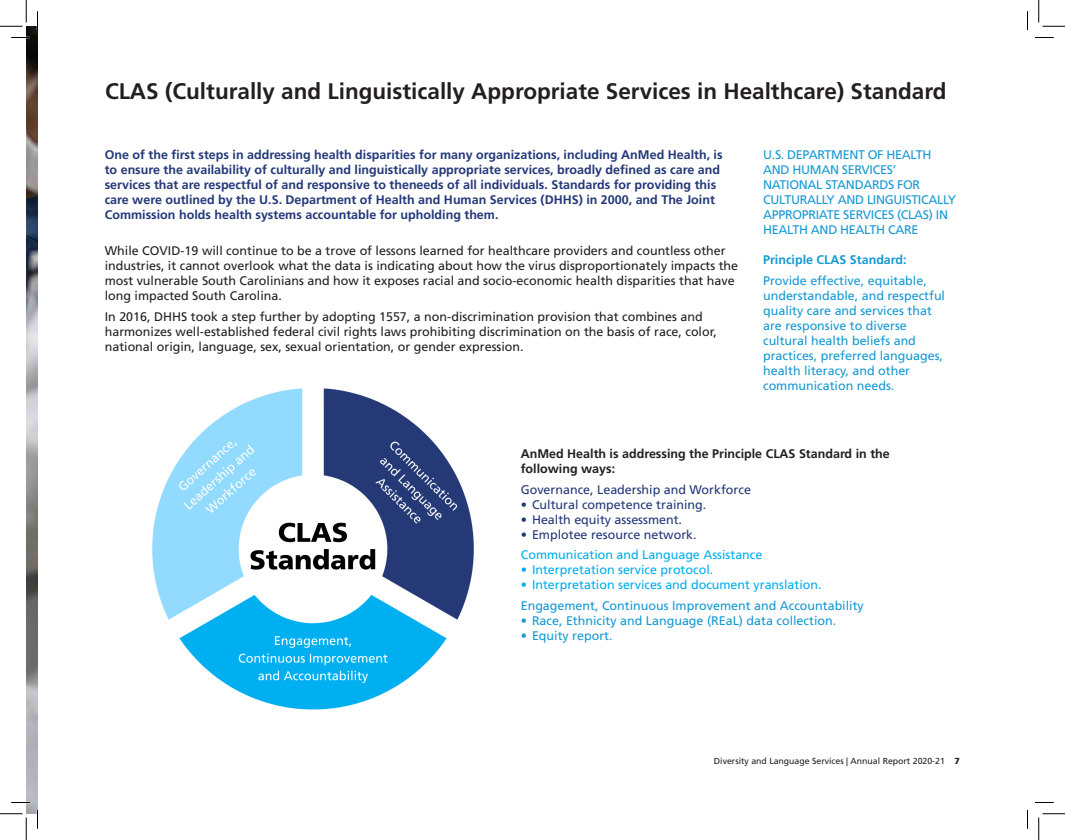
<style>
.page{position:relative;width:1065px;height:840px;background:#fff}
.page>*{position:absolute;margin:0;border:0;box-sizing:border-box;transform-origin:0 0}
.t1{font:700 22.5px "Frutiger LT Std";color:#231f20}
.t2{font:12.5px/15px "Frutiger LT Std";color:#231f20}
.t3{font:700 12.5px/15px "Frutiger LT Std";color:#233878}
.t4{font:12.5px/15px "Frutiger LT Std";color:#1699d4}
.t5{font:12.5px/15px "Frutiger LT Std";letter-spacing:-.025em;color:#1699d4}
.t6{font:12.5px "Frutiger LT Std";color:#00aeef}
.t7{font:12.5px "Frutiger LT Std";color:#233878}
.t8{font:700 12.5px/15px "Frutiger LT Std";color:#231f20}
.t9{font:700 12.5px "Frutiger LT Std";color:#1699d4}
.t10{font:8.75px "Frutiger LT Std";color:#231f20}
.s1{font-weight:900}
</style>
<div class="page">
<img style="left:26px;top:26px;width:12px;height:788px">
<img style="left:152px;top:388px;width:322px;height:322px">
<svg style="left:11px;top:37px;width:19px;height:1px"></svg>
<svg style="left:1035px;top:37px;width:19px;height:1px"></svg>
<svg style="left:11px;top:802px;width:19px;height:1px"></svg>
<svg style="left:1035px;top:802px;width:19px;height:1px"></svg>
<svg style="left:37px;top:11px;width:1px;height:19px"></svg>
<svg style="left:37px;top:810px;width:1px;height:19px"></svg>
<svg style="left:1027px;top:11px;width:1px;height:19px"></svg>
<svg style="left:1027px;top:810px;width:1px;height:19px"></svg>
<svg style="left:0;top:0;width:27px;height:27px"></svg>
<svg style="left:0;top:814px;width:27px;height:26px"></svg>
<svg style="left:1039px;top:0;width:26px;height:27px"></svg>
<svg style="left:1039px;top:814px;width:26px;height:26px"></svg>
<p class="t1" style="left:105px;top:78px;width:843px">CLAS (Culturally and Linguistically Appropriate Services in Healthcare) Standard</p>
<p class="t3" style="left:105px;top:148px;width:619px">One of the first steps in addressing health disparities for many organizations, including AnMed Health, is to ensure the availability of culturally and linguistically appropriate services, broadly defined as care and services that are respectful of and responsive to theneeds of all individuals. Standards for providing this care were outlined by the U.S. Department of Health and Human Services (DHHS) in 2000, and The Joint Commission holds health systems accountable for upholding them.</p>
<p class="t2" style="left:105px;top:243px;width:635px">While COVID-19 will continue to be a trove of lessons learned for healthcare providers and countless other industries, it cannot overlook what the data is indicating about how the virus disproportionately impacts the most vulnerable South Carolinians and how it exposes racial and socio-economic health disparities that have long impacted South Carolina.</p>
<p class="t2" style="left:105px;top:309px;width:614px">In 2016, DHHS took a step further by adopting 1557, a non-discrimination provision that combines and harmonizes well-established federal civil rights laws prohibiting discrimination on the basis of race, color, national origin, language, sex, sexual orientation, or gender expression.</p>
<p class="t5" style="left:763px;top:148px;width:195px">U.S. DEPARTMENT OF HEALTH<br>AND HUMAN SERVICES’<br>NATIONAL STANDARDS FOR<br>CULTURALLY AND LINGUISTICALLY<br>APPROPRIATE SERVICES (CLAS) IN<br>HEALTH AND HEALTH CARE</p>
<p class="t9" style="left:763px;top:253px;width:145px">Principle CLAS Standard:</p>
<p class="t4" style="left:763px;top:273px;width:183px">Provide effective, equitable, understandable, and respectful quality care and services that</p>
<p class="t4" style="left:763px;top:318px;width:181px">are responsive to diverse cultural health beliefs and practices, preferred languages, health literacy, and other communication needs.</p>
<p class="t8" style="left:521px;top:446px;width:371px">AnMed Health is addressing the Principle CLAS Standard in the following ways:</p>
<p class="t7" style="left:521px;top:482px;width:232px">Governance, Leadership and Workforce</p>
<p class="t7" style="left:521px;top:497px;width:187px">• Cultural competence training.</p>
<p class="t7" style="left:521px;top:512px;width:163px">• Health equity assessment.</p>
<p class="t7" style="left:521px;top:527px;width:177px">• Emplotee resource network.</p>
<p class="t6" style="left:521px;top:548px;width:243px">Communication and Language Assistance</p>
<p class="t6" style="left:521px;top:563px;width:194px">• Interpretation service protocol.</p>
<p class="t6" style="left:521px;top:578px;width:302px">• Interpretation services and document yranslation.</p>
<p class="t4" style="left:521px;top:598px;width:345px">Engagement, Continuous Improvement and Accountability</p>
<p class="t4" style="left:521px;top:613px;width:317px">• Race, Ethnicity and Language (REaL) data collection.</p>
<p class="t4" style="left:521px;top:628px;width:93px">• Equity report.</p>
<p class="t10" style="left:714px;top:756px;width:248px">Diversity and Language Services | Annual Report 2020-21 <span class="s1">7</span></p>
</div>
